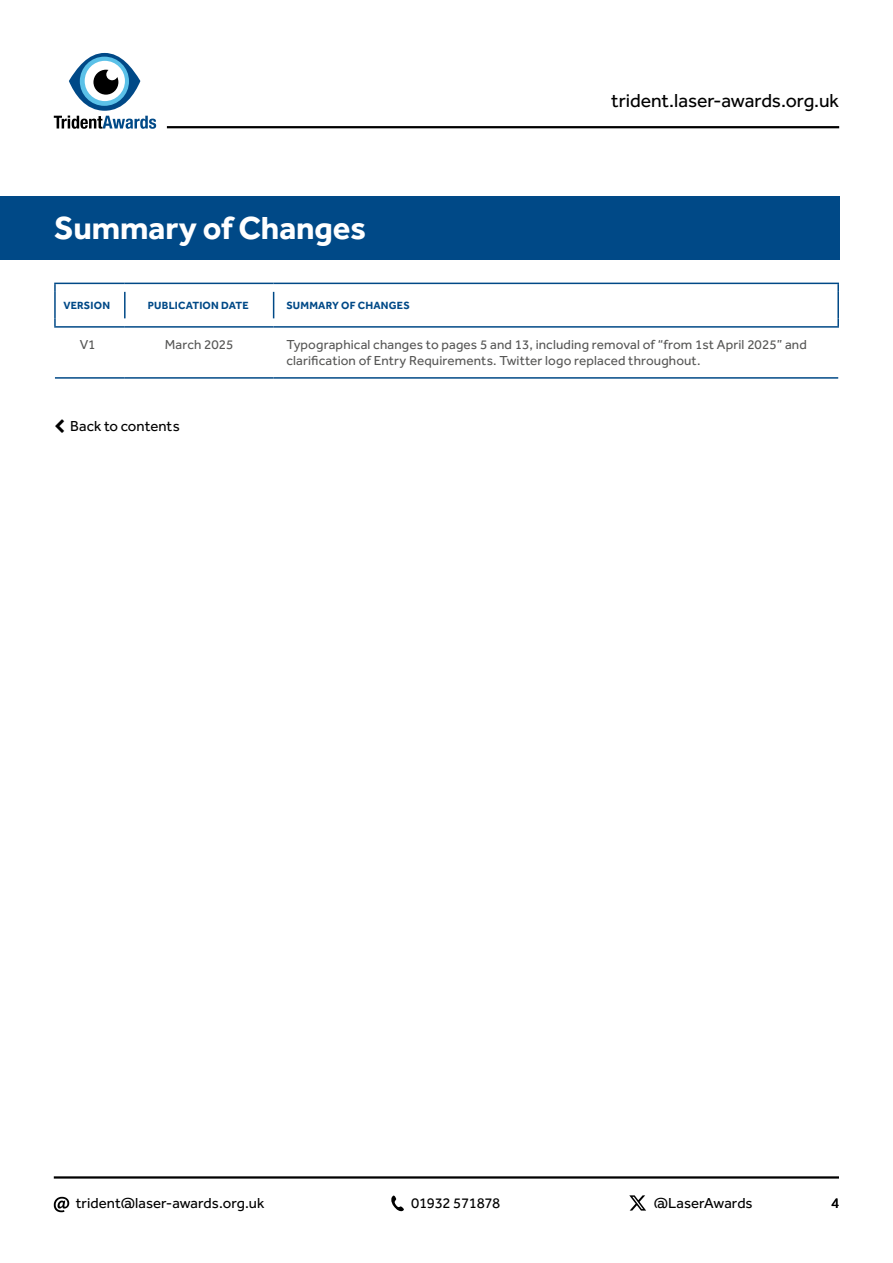
<style>
.page{position:relative;width:893px;height:1263px;background:#fff}
.page>*{position:absolute;margin:0;border:0;box-sizing:border-box;transform-origin:0 0}
.t1{font:700 33px "Effra";letter-spacing:-.005em;color:#fff}
.t2{font:19.5px "Effra";letter-spacing:-.005em;color:#000}
.t3{font:15px "Effra";color:#000}
.t4{font:15px "Effra";letter-spacing:-.025em;color:#000}
.t5{font:13.5px/16.5px "Effra";letter-spacing:.01em;color:#575756}
.t6{font:700 10.8px "Effra";letter-spacing:.02em;color:#004987}
</style>
<div class="page">
<hr style="left:167px;top:126px;width:672px;height:2px;background:#000">
<svg style="left:69px;top:53px;width:71px;height:58px"></svg>
<svg style="left:80px;top:57px;width:49px;height:49px"></svg>
<div style="left:85px;top:61px;width:40px;height:40px;background:#fff;border-radius:50%"></div>
<svg style="left:54px;top:116px;width:102px;height:13px"></svg>
<svg style="left:93px;top:70px;width:25px;height:25px"></svg>
<hr style="left:54px;top:1176px;width:785px;height:2px;background:#000">
<svg style="left:391px;top:1195px;width:13px;height:17px"></svg>
<svg style="left:54px;top:1197px;width:15px;height:15px"></svg>
<svg style="left:629px;top:1195px;width:17px;height:15px"></svg>
<svg style="left:56px;top:284px;width:781px;height:35px"></svg>
<svg style="left:54px;top:284px;width:2px;height:8px"></svg>
<hr style="left:54px;top:283px;width:71px;height:1px;background:#004987">
<hr style="left:125px;top:283px;width:149px;height:1px;background:#004987">
<hr style="left:274px;top:283px;width:565px;height:1px;background:#004987">
<svg style="left:837px;top:284px;width:2px;height:8px"></svg>
<hr style="left:54px;top:292px;width:2px;height:26px;background:#004987">
<hr style="left:124px;top:292px;width:2px;height:26px;background:#004987">
<svg style="left:273px;top:292px;width:1px;height:26px"></svg>
<hr style="left:837px;top:292px;width:2px;height:26px;background:#004987">
<svg style="left:54px;top:318px;width:2px;height:8px"></svg>
<svg style="left:837px;top:318px;width:2px;height:8px"></svg>
<hr style="left:54px;top:326px;width:71px;height:2px;background:#004987">
<hr style="left:55px;top:377px;width:70px;height:2px;background:#004987">
<hr style="left:125px;top:326px;width:149px;height:2px;background:#004987">
<hr style="left:125px;top:377px;width:149px;height:2px;background:#004987">
<hr style="left:274px;top:326px;width:565px;height:2px;background:#004987">
<hr style="left:274px;top:377px;width:564px;height:2px;background:#004987">
<div style="left:0;top:196px;width:839px;height:63px;background:#004987"></div>
<h1 class="t1" style="left:54px;top:207px;width:313px">Summary of Changes</h1>
<h2 class="t2" style="left:611px;top:89px;width:229px">trident.laser-awards.org.uk</h2>
<p class="t6" style="left:63px;top:299px;width:48px">VERSION</p>
<p class="t6" style="left:148px;top:299px;width:102px">PUBLICATION DATE</p>
<p class="t6" style="left:286px;top:299px;width:125px">SUMMARY OF CHANGES</p>
<p class="t5" style="left:80px;top:336px;width:17px">V1</p>
<p class="t5" style="left:165px;top:336px;width:70px">March 2025</p>
<p class="t5" style="left:286px;top:336px;width:522px">Typographical changes to pages 5 and 13, including removal of “from 1st April 2025” and clarification of Entry Requirements. Twitter logo replaced throughout.</p>
<p class="t3" style="left:70px;top:417px;width:111px">Back to contents</p>
<p class="t3" style="left:76px;top:1194px;width:190px">trident@laser-awards.org.uk</p>
<p class="t4" style="left:411px;top:1194px;width:91px">01932 571878</p>
<p class="t3" style="left:654px;top:1194px;width:100px">@LaserAwards</p>
<p class="t3" style="left:831px;top:1194px;width:10px">4</p>
</div>
